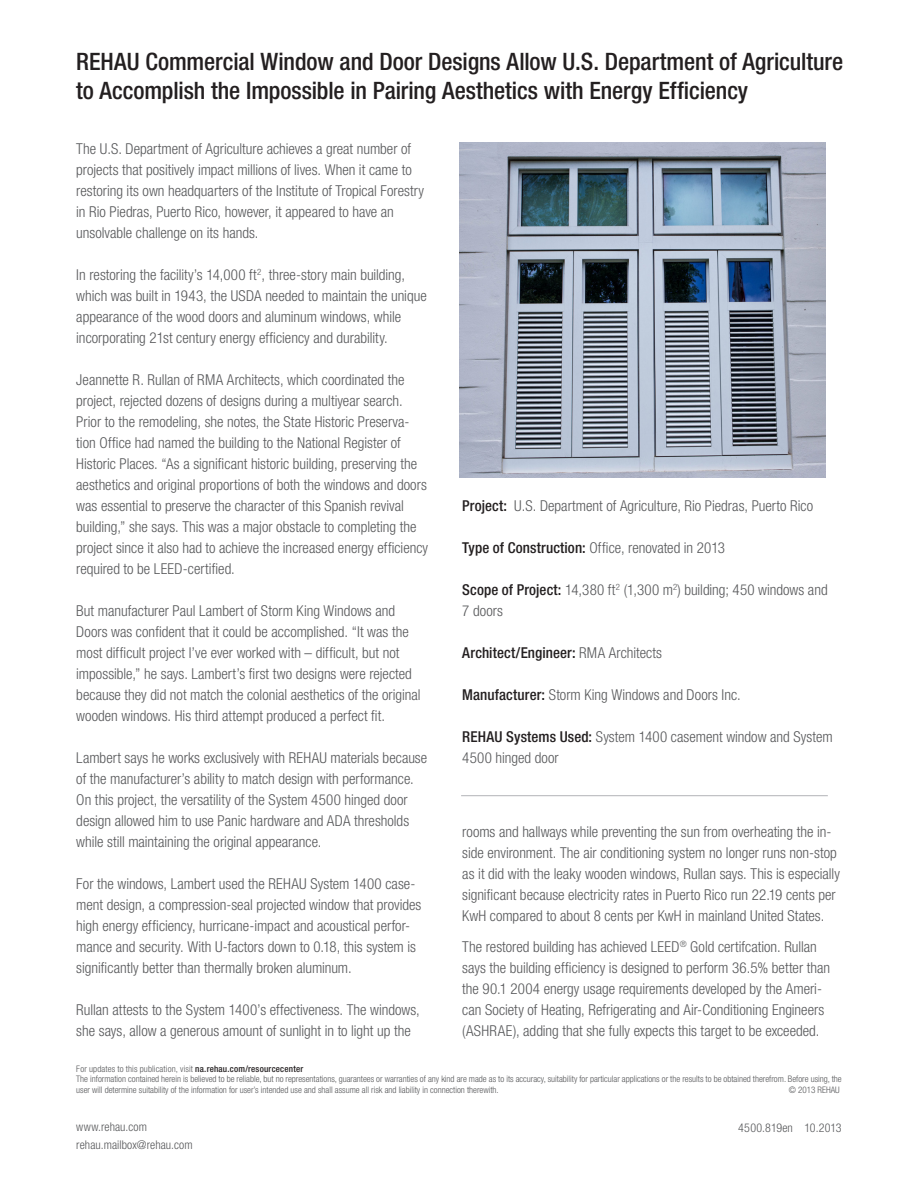
<style>
.page{position:relative;width:918px;height:1188px;background:#fff}
.page>*{position:absolute;margin:0;border:0;box-sizing:border-box;transform-origin:0 0}
.bold_text{font:500 condensed 24px/28.8px "Helvetica Neue LT Com";letter-spacing:-.005em;color:#231f20}
.body_text{font:300 condensed 15px/21px "Helvetica Neue LT Com";color:#57585a}
.bold_text-2{font:300 condensed 15px/21px "Helvetica Neue LT Com";color:#57585a}
.bold_text-3{font:500 condensed 15px "Helvetica Neue LT Com";letter-spacing:.005em;color:#231f20}
.body_text-2{font:300 condensed 12px "Helvetica Neue LT Com";letter-spacing:.005em;color:#57585a}
.text{font:300 condensed 9px/10.8px "Helvetica Neue LT Com";color:#57585a}
.text-2{font:300 condensed 9px "Helvetica Neue LT Com";letter-spacing:.02em;color:#57585a}
.s1{font-weight:500;color:#231f20}
.s2{font-weight:300;color:#57585a}
</style>
<div class="page">
<hr style="left:461px;top:795px;width:367px;height:1px;background:#b2b3b7">
<img style="left:459px;top:143px;width:366px;height:334px">
<p class="bold_text" style="left:76px;top:47px;width:769px">REHAU Commercial Window and Door Designs Allow U.S. Department of Agriculture to Accomplish the Impossible in Pairing Aesthetics with Energy Efficiency</p>
<p class="body_text" style="left:76px;top:138px;width:349px">The U.S. Department of Agriculture achieves a great number of projects that positively impact millions of lives. When it came to restoring its own headquarters of the Institute of Tropical Forestry in Rio Piedras, Puerto Rico, however, it appeared to have an unsolvable challenge on its hands.</p>
<p class="body_text" style="left:76px;top:264px;width:352px">In restoring the facility’s 14,000 ft<sup>2</sup>, three-story main building, which was built in 1943, the USDA needed to maintain the unique appearance of the wood doors and aluminum windows, while incorporating 21st century energy efficiency and durability.</p>
<p class="body_text" style="left:76px;top:369px;width:353px">Jeannette R. Rullan of RMA Architects, which coordinated the project, rejected dozens of designs during a multiyear search.<br>Prior to the remodeling, she notes, the State Historic Preserva&shy;tion Office had named the building to the National Register of Historic Places. “As a significant historic building, preserving the aesthetics and original proportions of both the windows and doors was essential to preserve the character of this Spanish revival building,” she says. This was a major obstacle to completing the project since it also had to achieve the increased energy efficiency required to be LEED-certified.</p>
<p class="body_text" style="left:76px;top:600px;width:346px">But manufacturer Paul Lambert of Storm King Windows and Doors was confident that it could be accomplished. “It was the most difficult project I’ve ever worked with – difficult, but not impossible,” he says. Lambert’s first two designs were rejected because they did not match the colonial aesthetics of the original wooden windows. His third attempt produced a perfect fit.</p>
<p class="body_text" style="left:76px;top:747px;width:352px">Lambert says he works exclusively with REHAU materials because of the manufacturer’s ability to match design with performance.<br>On this project, the versatility of the System 4500 hinged door design allowed him to use Panic hardware and ADA thresholds while still maintaining the original appearance.</p>
<p class="body_text" style="left:76px;top:873px;width:347px">For the windows, Lambert used the REHAU System 1400 case&shy;ment design, a compression-seal projected window that provides high energy efficiency, hurricane-impact and acoustical perfor&shy;mance and security. With U-factors down to 0.18, this system is significantly better than thermally broken aluminum.</p>
<p class="body_text" style="left:76px;top:999px;width:345px">Rullan attests to the System 1400’s effectiveness. The windows, she says, allow a generous amount of sunlight in to light up the</p>
<p class="bold_text-2" style="left:462px;top:495px;width:352px"><span class="s1">Project:</span> U.S. Department of Agriculture, Rio Piedras, Puerto Rico</p>
<p class="bold_text-2" style="left:462px;top:537px;width:264px"><span class="s1">Type of Construction:</span> Office, renovated in 2013</p>
<p class="bold_text-2" style="left:462px;top:579px;width:367px"><span class="s1">Scope of Project:</span> 14,380 ft<sup>2</sup> (1,300 m<sup>2</sup>) building; 450 windows and<br>7 doors</p>
<p class="bold_text-3" style="left:462px;top:644px;width:201px">Architect/Engineer: <span class="s2">RMA Architects</span></p>
<p class="bold_text-2" style="left:462px;top:684px;width:280px"><span class="s1">Manufacturer:</span> Storm King Windows and Doors Inc.</p>
<p class="bold_text-2" style="left:462px;top:726px;width:372px"><span class="s1">REHAU Systems Used:</span> System 1400 casement window and System<br>4500 hinged door</p>
<p class="body_text" style="left:462px;top:821px;width:379px">rooms and hallways while preventing the sun from overheating the in&shy;side environment. The air conditioning system no longer runs non-stop as it did with the leaky wooden windows, Rullan says. This is especially significant because electricity rates in Puerto Rico run 22.19 cents per KwH compared to about 8 cents per KwH in mainland United States.</p>
<p class="body_text" style="left:462px;top:936px;width:369px">The restored building has achieved LEED<sup>®</sup> Gold certifcation. Rullan says the building efficiency is designed to perform 36.5% better than the 90.1 2004 energy usage requirements developed by the Ameri&shy;can Society of Heating, Refrigerating and Air-Conditioning Engineers (ASHRAE), adding that she fully expects this target to be exceeded.</p>
<p class="text-2" style="left:76px;top:1063px;width:228px">For updates to this publication, visit <span class="s1">na.rehau.com/resourcecenter</span></p>
<p class="text" style="left:76px;top:1074px;width:767px">The information contained herein is believed to be reliable, but no representations, guarantees or warranties of any kind are made as to its accuracy, suitability for particular applications or the results to be obtained therefrom. Before using, the user will determine suitability of the information for user’s intended use and shall assume all risk and liability in connection therewith.</p>
<p class="text" style="left:789px;top:1085px;width:53px">© 2013 REHAU</p>
<p class="body_text-2" style="left:738px;top:1121px;width:105px">4500.819en 10.2013</p>
<p class="body_text-2" style="left:76px;top:1120px;width:72px">www.rehau.com</p>
<p class="body_text-2" style="left:76px;top:1138px;width:118px">rehau.mailbox@rehau.com</p>
</div>
